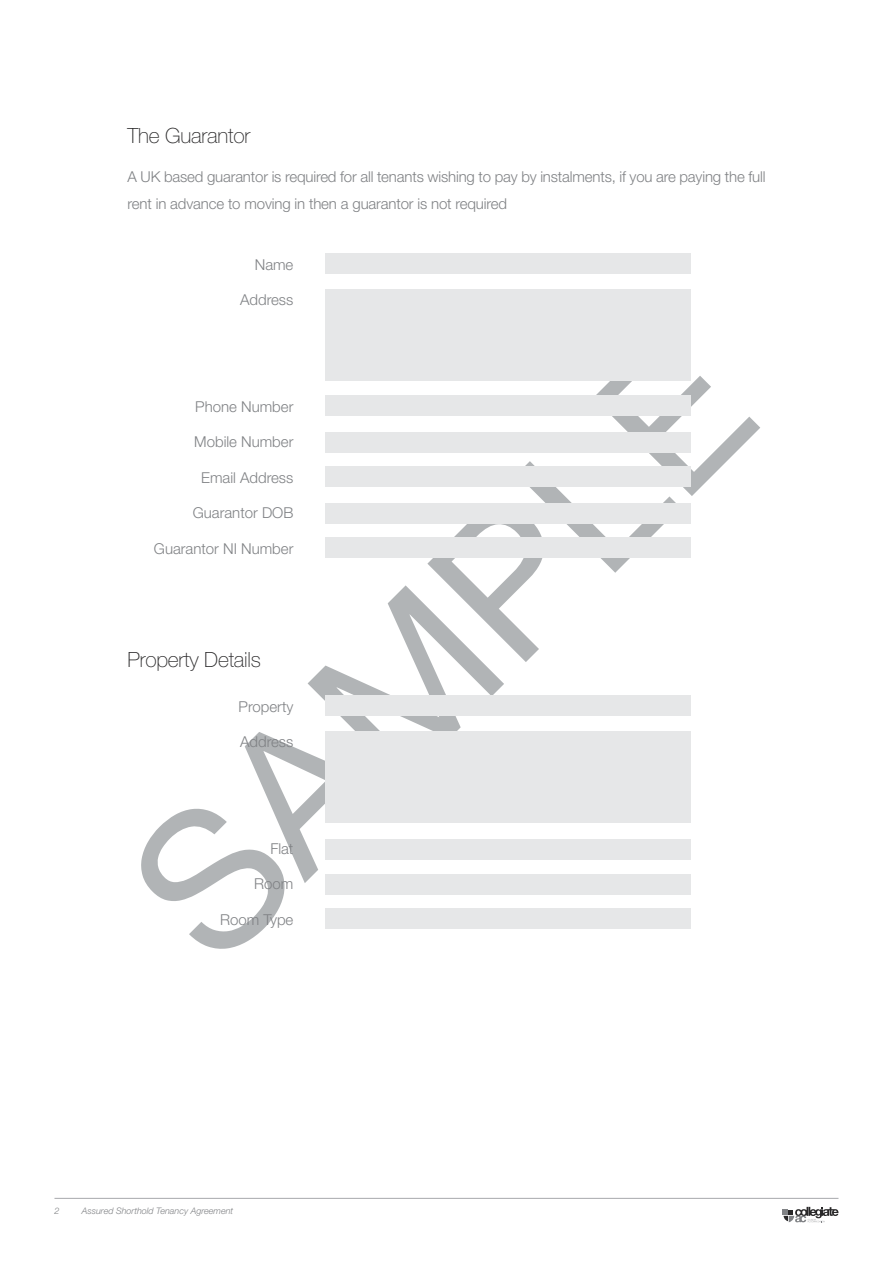
<style>
.page{position:relative;width:893px;height:1263px;background:#fff}
.page>*{position:absolute;margin:0;border:0;box-sizing:border-box;transform-origin:0 0}
.t1{font:195px "Helvetica Neue";color:#b1b4b6}
.t2{font:100 21px "Helvetica Neue LT Std";letter-spacing:-.01em;color:#292829}
.t3{font:300 15px/27px "Helvetica Neue LT Std";letter-spacing:-.01em;color:#808285}
.t4{font:italic 300 9px "Helvetica Neue LT Std";color:#808285}
</style>
<div class="page">
<hr style="left:54px;top:1198px;width:784px;height:1px;background:#a7a9ac">
<svg style="left:782px;top:1207px;width:56px;height:15px"></svg>
<div style="left:326px;top:695px;width:365px;height:21px;background:#e6e7e8"></div>
<div style="left:326px;top:732px;width:365px;height:91px;background:#e6e7e8"></div>
<div style="left:326px;top:839px;width:365px;height:20px;background:#e6e7e8"></div>
<div style="left:326px;top:874px;width:365px;height:20px;background:#e6e7e8"></div>
<div style="left:326px;top:254px;width:365px;height:20px;background:#e6e7e8"></div>
<div style="left:326px;top:289px;width:365px;height:91px;background:#e6e7e8"></div>
<div style="left:326px;top:396px;width:365px;height:20px;background:#e6e7e8"></div>
<div style="left:326px;top:432px;width:365px;height:20px;background:#e6e7e8"></div>
<div style="left:326px;top:467px;width:365px;height:20px;background:#e6e7e8"></div>
<div style="left:326px;top:503px;width:365px;height:20px;background:#e6e7e8"></div>
<div style="left:326px;top:538px;width:365px;height:20px;background:#e6e7e8"></div>
<div style="left:326px;top:908px;width:365px;height:20px;background:#e6e7e8"></div>
<h2 class="t2" style="left:128px;top:123px;width:124px">The Guarantor</h2>
<p class="t3" style="left:128px;top:163px;width:639px">A UK based guarantor is required for all tenants wishing to pay by instalments, if you are paying the full rent in advance to moving in then a guarantor is not required</p>
<p class="t3" style="left:255px;top:251px;width:40px">Name</p>
<p class="t3" style="left:240px;top:286px;width:55px">Address</p>
<h1 class="t1" style="left:68px;top:823px;width:778px;rotate:-45deg">SAMPLE</h1>
<p class="t3" style="left:195px;top:393px;width:100px">Phone Number</p>
<p class="t3" style="left:194px;top:428px;width:101px">Mobile Number</p>
<p class="t3" style="left:201px;top:464px;width:94px">Email Address</p>
<p class="t3" style="left:193px;top:499px;width:102px">Guarantor DOB</p>
<p class="t3" style="left:154px;top:535px;width:141px">Guarantor NI Number</p>
<h2 class="t2" style="left:128px;top:647px;width:135px">Property Details</h2>
<p class="t3" style="left:239px;top:692px;width:56px">Property</p>
<p class="t3" style="left:240px;top:728px;width:55px">Address</p>
<p class="t3" style="left:270px;top:834px;width:25px">Flat</p>
<p class="t3" style="left:254px;top:870px;width:41px">Room</p>
<p class="t3" style="left:220px;top:905px;width:75px">Room Type</p>
<p class="t4" style="left:54px;top:1205px;width:7px">2</p>
<p class="t4" style="left:82px;top:1205px;width:153px">Assured Shorthold Tenancy Agreement</p>
</div>
